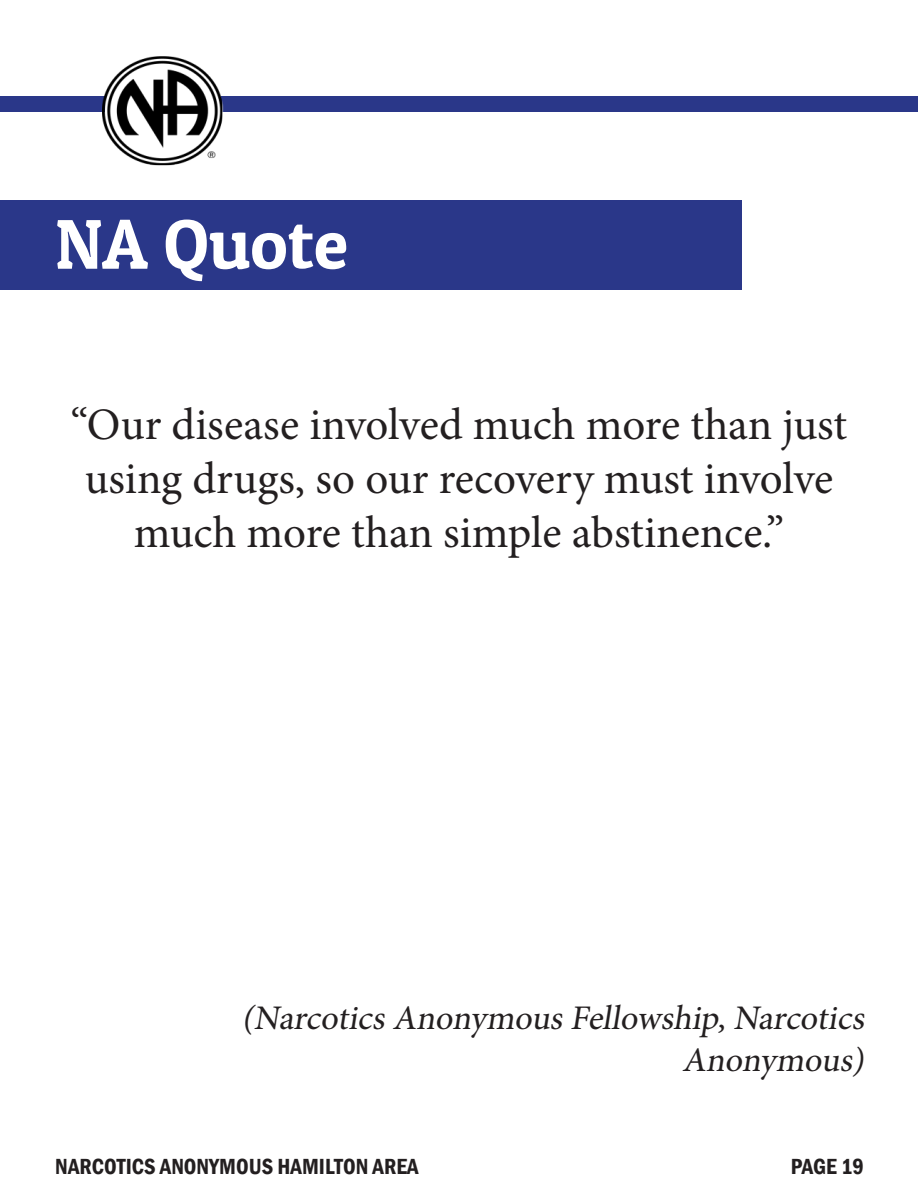
<style>
.page{position:relative;width:918px;height:1188px;background:#fff}
.page>*{position:absolute;margin:0;border:0;box-sizing:border-box;transform-origin:0 0}
.t1{font:70.5px "Patua One";color:#fff}
.t2{font:45px/54px "Minion Pro";letter-spacing:-.005em;color:#231f20;text-align:center}
.t3{font:italic 34.5px/41.4px "Minion Pro";color:#231f20;text-align:right}
.t4{font:600 condensed 22.5px "Franklin Gothic";color:#231f20}
</style>
<div class="page">
<div style="left:0;top:96px;width:105px;height:16px;background:#2a3789"></div>
<div style="left:221px;top:96px;width:697px;height:16px;background:#2a3789"></div>
<img style="left:102px;top:56px;width:122px;height:110px">
<div style="left:0;top:200px;width:742px;height:89px;background:#2a3789"></div>
<h1 class="t1" style="left:55px;top:217px;width:294px">NA Quote</h1>
<p class="t2" style="left:71px;top:401px;width:778px">“Our disease involved much more than just using drugs, so our recovery must involve much more than simple abstinence.”</p>
<p class="t3" style="left:242px;top:1001px;width:629px">(Narcotics Anonymous Fellowship, Narcotics<br>Anonymous)</p>
<p class="t4" style="left:55px;top:1153px;width:365px">NARCOTICS ANONYMOUS HAMILTON AREA</p>
<p class="t4" style="left:791px;top:1153px;width:75px">PAGE 19</p>
</div>
